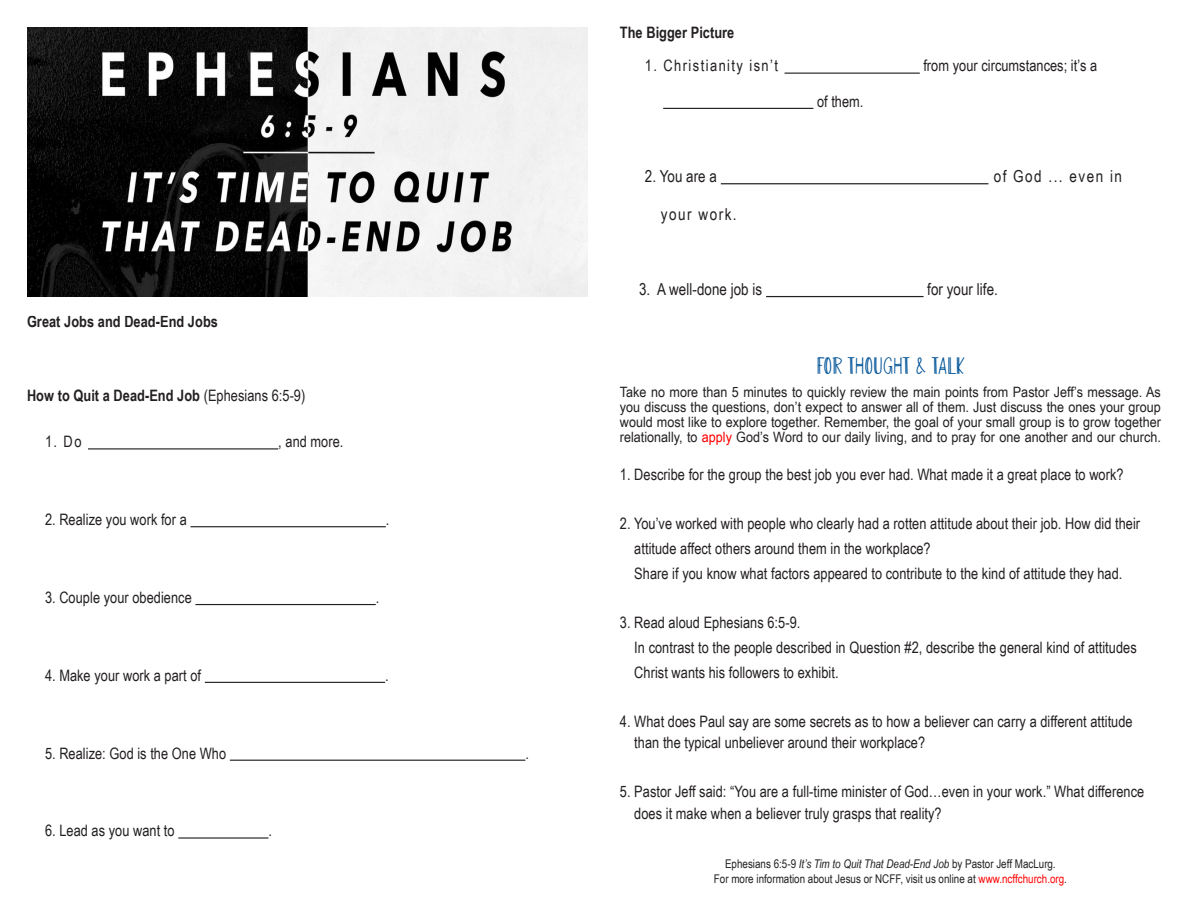
<style>
.page{position:relative;width:1188px;height:918px;background:#fff}
.page>*{position:absolute;margin:0;border:0;box-sizing:border-box;transform-origin:0 0}
.t1{font:24px "Lemonade";color:#005398;scale:1.12 1}
.t2{font:16.5px "Arial Narrow";letter-spacing:.005em;color:#231f20}
.t3{font:16.5px "Arial Narrow";letter-spacing:.09em;color:#231f20}
.t4{font:15.75px "Arial Narrow";letter-spacing:.005em;color:#231f20}
.t5{font:700 15.75px "Arial Narrow";letter-spacing:.005em;color:#231f20}
.t6{font:15.75px "Arial Narrow";letter-spacing:.09em;color:#231f20}
.t7{font:14.25px/15px "Arial Narrow";color:#231f20;text-align:justify;scale:1.08 1}
.t8{font:12px "Arial Narrow";color:#231f20}
.s1{font-weight:400}
.s2{color:#f00}
.s3{font-style:italic}
</style>
<div class="page">
<hr style="left:88px;top:448px;width:190px;height:1px;background:#231f20">
<hr style="left:191px;top:526px;width:195px;height:1px;background:#231f20">
<hr style="left:195px;top:604px;width:181px;height:1px;background:#231f20">
<hr style="left:205px;top:682px;width:180px;height:1px;background:#231f20">
<hr style="left:230px;top:760px;width:295px;height:1px;background:#231f20">
<hr style="left:178px;top:837px;width:90px;height:2px;background:#231f20">
<hr style="left:785px;top:73px;width:135px;height:1px;background:#231f20">
<hr style="left:663px;top:108px;width:150px;height:1px;background:#231f20">
<hr style="left:721px;top:183px;width:267px;height:1px;background:#231f20">
<hr style="left:766px;top:296px;width:158px;height:1px;background:#231f20">
<img style="left:27px;top:27px;width:561px;height:270px">
<p class="t5" style="left:27px;top:310px;width:192px">Great Jobs and Dead-End Jobs</p>
<p class="t5" style="left:27px;top:383px;width:280px">How to Quit a Dead-End Job <span class="s1">(Ephesians 6:5-9)</span></p>
<p class="t4" style="left:45px;top:430px;width:38px">1. Do</p>
<p class="t4" style="left:278px;top:430px;width:67px">, and more.</p>
<p class="t4" style="left:45px;top:508px;width:143px">2. Realize you work for a</p>
<p class="t4" style="left:386px;top:508px;width:5px">.</p>
<p class="t4" style="left:45px;top:586px;width:148px">3. Couple your obedience</p>
<p class="t4" style="left:376px;top:586px;width:5px">.</p>
<p class="t4" style="left:45px;top:664px;width:158px">4. Make your work a part of</p>
<p class="t4" style="left:385px;top:664px;width:5px">.</p>
<p class="t4" style="left:45px;top:741px;width:183px">5. Realize: God is the One Who</p>
<p class="t4" style="left:525px;top:741px;width:5px">.</p>
<p class="t4" style="left:45px;top:819px;width:131px">6. Lead as you want to</p>
<p class="t4" style="left:268px;top:819px;width:5px">.</p>
<p class="t5" style="left:620px;top:21px;width:116px">The Bigger Picture</p>
<p class="t6" style="left:645px;top:54px;width:135px">1. Christianity isn’t</p>
<p class="t4" style="left:923px;top:54px;width:175px">from your circumstances; it’s a</p>
<p class="t4" style="left:817px;top:90px;width:48px">of them.</p>
<p class="t2" style="left:645px;top:164px;width:74px">2. You are a</p>
<p class="t3" style="left:994px;top:164px;width:130px">of God ... even in</p>
<p class="t3" style="left:661px;top:202px;width:77px">your work.</p>
<p class="t2" style="left:639px;top:277px;width:125px">3. A well-done job is</p>
<p class="t2" style="left:927px;top:277px;width:72px">for your life.</p>
<p class="t1" style="left:816px;top:357px;width:134px">FOR THOUGHT &amp; TALK</p>
<p class="t7" style="left:620px;top:384px;width:503px">Take no more than 5 minutes to quickly review the main points from Pastor Jeff’s message. As you discuss the questions, don’t expect to answer all of them. Just discuss the ones your group would most like to explore together. Remember, the goal of your small group is to grow together relationally, to <span class="s2">apply</span> God’s Word to our daily living, and to pray for one another and our church.</p>
<p class="t4" style="left:620px;top:463px;width:505px">1. Describe for the group the best job you ever had. What made it a great place to work?</p>
<p class="t4" style="left:620px;top:512px;width:522px">2. You’ve worked with people who clearly had a rotten attitude about their job. How did their</p>
<p class="t4" style="left:634px;top:537px;width:298px">attitude affect others around them in the workplace?</p>
<p class="t4" style="left:634px;top:562px;width:490px">Share if you know what factors appeared to contribute to the kind of attitude they had.</p>
<p class="t4" style="left:620px;top:611px;width:182px">3. Read aloud Ephesians 6:5-9.</p>
<p class="t4" style="left:634px;top:636px;width:504px">In contrast to the people described in Question #2, describe the general kind of attitudes</p>
<p class="t4" style="left:634px;top:661px;width:206px">Christ wants his followers to exhibit.</p>
<p class="t4" style="left:620px;top:709px;width:514px">4. What does Paul say are some secrets as to how a believer can carry a different attitude</p>
<p class="t4" style="left:634px;top:731px;width:292px">than the typical unbeliever around their workplace?</p>
<p class="t4" style="left:620px;top:780px;width:526px">5. Pastor Jeff said: “You are a full-time minister of God…even in your work.” What difference</p>
<p class="t4" style="left:634px;top:802px;width:309px">does it make when a believer truly grasps that reality?</p>
<p class="t8" style="left:725px;top:855px;width:332px">Ephesians 6:5-9 <span class="s3">It’s Tim to Quit That Dead-End Job</span> by Pastor Jeff MacLurg<span class="s3">.</span></p>
<p class="t8" style="left:714px;top:870px;width:355px">For more information about Jesus or NCFF, visit us online at <span class="s2">www.ncffchurch.org</span>.</p>
</div>
